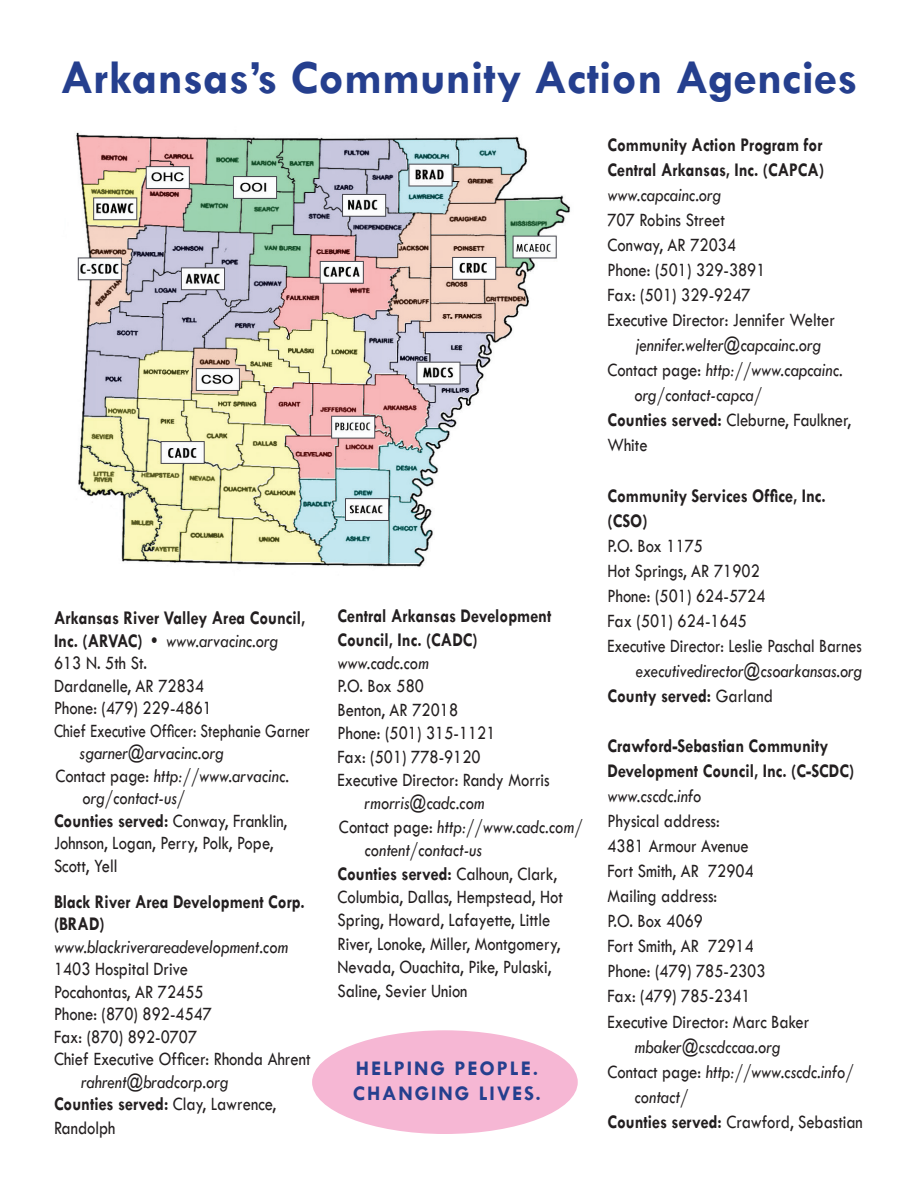
<style>
.page{position:relative;width:918px;height:1188px;background:#fff}
.page>*{position:absolute;margin:0;border:0;box-sizing:border-box;transform-origin:0 0}
.t1{font:700 48px "Tw Cen";color:#253f8e}
.t2{font:700 21px/25.2px "Tw Cen";letter-spacing:.09em;color:#253f8e}
.t3{font:19.5px/25px "Tw Cen";color:#231f20;scale:.85 1}
.t4{font:italic 19.5px/25px "Tw Cen";color:#231f20;scale:.85 1}
.t5{font:700 19.5px/25px "Tw Cen";color:#231f20;scale:.85 1}
.s1{font-weight:700}
.s2{font-style:italic}
.s3{font-style:normal}
.s4{font-weight:400}
.s5{font-weight:700;font-style:normal}
</style>
<div class="page">
<div style="left:312px;top:1030px;width:266px;height:104px;background:#f6b7d4;border-radius:50%"></div>
<img style="left:76px;top:132px;width:494px;height:435px">
<h1 class="t1" style="left:61px;top:49px;width:799px">Arkansas’s Community Action Agencies</h1>
<p class="t3" style="left:54px;top:607px;width:303px;line-height:22.5px"><span class="s1">Arkansas River Valley Area Council,<br>Inc. (ARVAC) •</span> <span class="s2">www.arvacinc.org<br></span>613 N. 5th St.<br>Dardanelle, AR 72834<br>Phone: (479) 229-4861<br>Chief Executive Officer: Stephanie Garner</p>
<p class="t4" style="left:79px;top:740px;width:171px">sgarner@arvacinc.org</p>
<p class="t4" style="left:55px;top:763px;width:276px"><span class="s3">Contact page:</span> http://www.arvacinc.</p>
<p class="t4" style="left:82px;top:785px;width:122px">org/contact-us/</p>
<p class="t3" style="left:54px;top:808px;width:276px"><span class="s1">Counties served:</span> Conway, Franklin,</p>
<p class="t3" style="left:54px;top:830px;width:260px">Johnson, Logan, Perry, Polk, Pope,</p>
<p class="t3" style="left:54px;top:853px;width:76px">Scott, Yell</p>
<p class="t5" style="left:54px;top:890px;width:297px;line-height:22.5px">Black River Area Development Corp. (BRAD)</p>
<p class="t4" style="left:54px;top:934px;width:278px">www.blackriverareadevelopment.com</p>
<p class="t3" style="left:54px;top:958px;width:303px;line-height:22.5px">1403 Hospital Drive<br>Pocahontas, AR 72455<br>Phone: (870) 892-4547<br>Fax: (870) 892-0707<br>Chief Executive Officer: Rhonda Ahrent</p>
<p class="t3" style="left:54px;top:1070px;width:263px;line-height:23px;text-indent:27px"><span class="s2">rahrent@bradcorp.org<br></span><span class="s1">Counties served:</span> Clay, Lawrence,<br>Randolph</p>
<p class="t5" style="left:337px;top:604px;width:253px;line-height:23.4px">Central Arkansas Development<br>Council, Inc. (CADC)</p>
<p class="t4" style="left:337px;top:650px;width:109px">www.cadc.com</p>
<p class="t3" style="left:337px;top:674px;width:251px;line-height:23.4px">P.O. Box 580<br>Benton, AR 72018<br>Phone: (501) 315-1121<br>Fax: (501) 778-9120<br>Executive Director: Randy Morris</p>
<p class="t4" style="left:364px;top:790px;width:143px">rmorris@cadc.com</p>
<p class="t4" style="left:339px;top:814px;width:288px"><span class="s3">Contact page:</span> http://www.cadc.com/</p>
<p class="t4" style="left:364px;top:837px;width:140px">content/contact-us</p>
<p class="t5" style="left:337px;top:860px;width:260px">Counties served: <span class="s4">Calhoun, Clark,</span></p>
<p class="t3" style="left:337px;top:884px;width:267px">Columbia, Dallas, Hempstead, Hot</p>
<p class="t3" style="left:337px;top:908px;width:252px">Spring, Howard, Lafayette, Little</p>
<p class="t3" style="left:337px;top:931px;width:264px">River, Lonoke, Miller, Montgomery,</p>
<p class="t3" style="left:337px;top:954px;width:253px">Nevada, Ouachita, Pike, Pulaski,</p>
<p class="t3" style="left:337px;top:978px;width:155px">Saline, Sevier Union</p>
<p class="t2" style="left:353px;top:1055px;width:190px">HELPING PEOPLE.<br>CHANGING LIVES.</p>
<p class="t5" style="left:607px;top:132px;width:256px">Community Action Program for<br>Central Arkansas, Inc. (CAPCA)</p>
<p class="t4" style="left:607px;top:182px;width:135px">www.capcainc.org</p>
<p class="t3" style="left:607px;top:207px;width:269px">707 Robins Street<br>Conway, AR 72034<br>Phone: (501) 329-3891<br>Fax: (501) 329-9247<br>Executive Director: Jennifer Welter</p>
<p class="t4" style="left:636px;top:332px;width:219px">jennifer.welter@capcainc.org</p>
<p class="t4" style="left:607px;top:357px;width:278px"><span class="s3">Contact page:</span> http://www.capcainc.</p>
<p class="t4" style="left:634px;top:382px;width:152px">org/contact-capca/</p>
<p class="t3" style="left:607px;top:408px;width:288px"><span class="s1">Counties served:</span> Cleburne, Faulkner,</p>
<p class="t3" style="left:607px;top:433px;width:49px">White</p>
<p class="t5" style="left:607px;top:482px;width:259px">Community Services Office, Inc. (CSO)</p>
<p class="t3" style="left:607px;top:533px;width:301px">P.O. Box 1175<br>Hot Springs, AR 71902<br>Phone: (501) 624-5724<br>Fax (501) 624-1645<br>Executive Director: Leslie Paschal Barnes</p>
<p class="t4" style="left:608px;top:658px;width:301px;text-indent:28px">executivedirector@csoarkansas.org<br><span class="s5">County served:</span> <span class="s3">Garland</span></p>
<p class="t5" style="left:608px;top:733px;width:292px">Crawford-Sebastian Community<br>Development Council, Inc. (C-SCDC)</p>
<p class="t4" style="left:608px;top:783px;width:112px">www.cscdc.info</p>
<p class="t3" style="left:608px;top:808px;width:239px">Physical address:<br>4381 Armour Avenue<br>Fort Smith, AR 72904<br>Mailing address:<br>P.O. Box 4069<br>Fort Smith, AR 72914<br>Phone: (479) 785-2303<br>Fax: (479) 785-2341<br>Executive Director: Marc Baker</p>
<p class="t4" style="left:635px;top:1034px;width:173px">mbaker@cscdccaa.org</p>
<p class="t4" style="left:608px;top:1059px;width:291px"><span class="s3">Contact page:</span> http://www.cscdc.info/</p>
<p class="t4" style="left:635px;top:1084px;width:65px">contact/</p>
<p class="t3" style="left:608px;top:1109px;width:302px"><span class="s1">Counties served:</span> Crawford, Sebastian</p>
</div>
